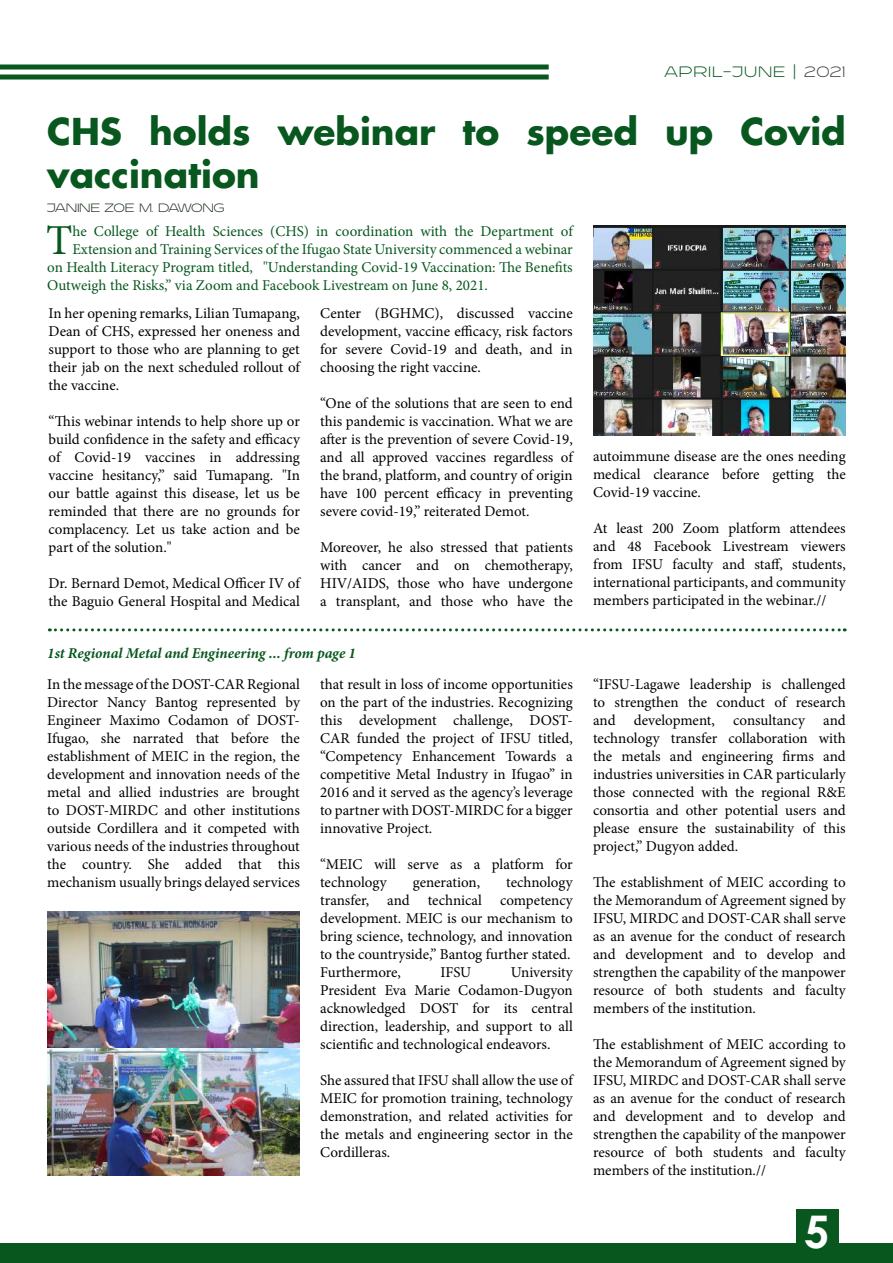
<style>
.page{position:relative;width:893px;height:1263px;background:#fff}
.page>*{position:absolute;margin:0;border:0;box-sizing:border-box;transform-origin:0 0}
.t1{font:700 45px "Century Gothic";color:#fff}
.t2{font:42.75px "Minion Pro";color:#07571e}
.t3{font:700 36px/43.2px "Futura LT";color:#07571e}
.t4{font:15px/18px "Minion Pro";color:#000;text-align:justify}
.t5{font:15px "Minion Pro";color:#07571e}
.t6{font:italic 700 15px "Minion Pro";letter-spacing:-.005em;color:#07571e}
.t7{font:200 15px "Resotho";letter-spacing:.1em;color:#07571e}
.t8{font:200 12px "Resotho";letter-spacing:.025em;color:#182916}
.s1{color:#434345}
</style>
<div class="page">
<div style="left:0;top:1243px;width:893px;height:20px;background:#07571e"></div>
<div style="left:796px;top:1209px;width:43px;height:54px;background:#07571e"></div>
<hr style="left:0;top:65px;width:549px;height:4px;background:#07571e">
<div style="left:0;top:75px;width:549px;height:5px;background:#07571e"></div>
<svg style="left:49px;top:628px;width:796px;height:3px"></svg>
<img style="left:593px;top:225px;width:253px;height:210px">
<img style="left:47px;top:1049px;width:253px;height:126px">
<img style="left:47px;top:912px;width:253px;height:135px">
<p class="t7" style="left:664px;top:64px;width:182px">APRIL-JUNE | <span class="s1">2021</span></p>
<h3 class="t3" style="left:47px;top:109px;width:800px">CHS holds webinar to speed up Covid vaccination</h3>
<p class="t8" style="left:47px;top:202px;width:178px">JANINE ZOE M. DAWONG</p>
<h2 class="t2" style="left:46px;top:211px;width:28px">T</h2>
<p class="t5" style="left:72px;top:221px;width:502px">he College of Health Sciences (CHS) in coordination with the Department of</p>
<p class="t5" style="left:72px;top:239px;width:502px">Extension and Training Services of the Ifugao State University commenced a webinar</p>
<p class="t5" style="left:47px;top:257px;width:527px">on Health Literacy Program titled, "Understanding Covid-19 Vaccination: The Benefits</p>
<p class="t5" style="left:47px;top:275px;width:442px">Outweigh the Risks,” via Zoom and Facebook Livestream on June 8, 2021.</p>
<p class="t4" style="left:49px;top:304px;width:253px">In her opening remarks, Lilian Tumapang, Dean of CHS, expressed her oneness and support to those who are planning to get their jab on the next scheduled rollout of the vaccine.</p>
<p class="t4" style="left:49px;top:412px;width:253px">“This webinar intends to help shore up or build confidence in the safety and efficacy of Covid-19 vaccines in addressing vaccine hesitancy,” said Tumapang. "In our battle against this disease, let us be reminded that there are no grounds for complacency. Let us take action and be part of the solution."</p>
<p class="t4" style="left:49px;top:574px;width:253px">Dr. Bernard Demot, Medical Officer IV of the Baguio General Hospital and Medical</p>
<p class="t4" style="left:320px;top:304px;width:254px">Center (BGHMC), discussed vaccine development, vaccine efficacy, risk factors for severe Covid-19 and death, and in choosing the right vaccine.</p>
<p class="t4" style="left:320px;top:394px;width:254px">“One of the solutions that are seen to end this pandemic is vaccination. What we are after is the prevention of severe Covid-19, and all approved vaccines regardless of the brand, platform, and country of origin have 100 percent efficacy in preventing severe covid-19,” reiterated Demot.</p>
<p class="t4" style="left:320px;top:538px;width:254px">Moreover, he also stressed that patients with cancer and on chemotherapy, HIV/AIDS, those who have undergone a transplant, and those who have the</p>
<p class="t4" style="left:593px;top:448px;width:254px">autoimmune disease are the ones needing medical clearance before getting the Covid-19 vaccine.</p>
<p class="t4" style="left:593px;top:520px;width:254px">At least 200 Zoom platform attendees and 48 Facebook Livestream viewers from IFSU faculty and staff, students, international participants, and community members participated in the webinar.//</p>
<p class="t6" style="left:47px;top:643px;width:310px">1st Regional Metal and Engineering ... from page 1</p>
<p class="t4" style="left:47px;top:676px;width:254px">In the message of the DOST-CAR Regional Director Nancy Bantog represented by Engineer Maximo Codamon of DOST-Ifugao, she narrated that before the establishment of MEIC in the region, the development and innovation needs of the metal and allied industries are brought to DOST-MIRDC and other institutions outside Cordillera and it competed with various needs of the industries throughout the country. She added that this mechanism usually brings delayed services</p>
<p class="t4" style="left:320px;top:676px;width:254px">that result in loss of income opportunities on the part of the industries. Recognizing this development challenge, DOST-CAR funded the project of IFSU titled, “Competency Enhancement Towards a competitive Metal Industry in Ifugao” in 2016 and it served as the agency’s leverage to partner with DOST-MIRDC for a bigger innovative Project.</p>
<p class="t4" style="left:320px;top:856px;width:254px">“MEIC will serve as a platform for technology</p>
<p class="t4" style="left:320px;top:874px;width:254px;text-align:left;text-indent:186px">technology transfer, and technical competency development. MEIC is our mechanism to bring science, technology, and innovation to the countryside,” Bantog further stated.<br>Furthermore,</p>
<p class="t4" style="left:413px;top:874px;width:69px">generation,</p>
<p class="t4" style="left:440px;top:964px;width:32px">IFSU</p>
<p class="t4" style="left:320px;top:964px;width:254px;text-indent:191px">University President Eva Marie Codamon-Dugyon acknowledged DOST for its central direction, leadership, and support to all scientific and technological endeavors.</p>
<p class="t4" style="left:320px;top:1072px;width:254px">She assured that IFSU shall allow the use of MEIC for promotion training, technology demonstration, and related activities for the metals and engineering sector in the Cordilleras.</p>
<p class="t4" style="left:593px;top:676px;width:254px">“IFSU-Lagawe leadership is challenged to strengthen the conduct of research and development, consultancy and technology transfer collaboration with the metals and engineering firms and industries universities in CAR particularly those connected with the regional R&amp;E consortia and other potential users and please ensure the sustainability of this project,” Dugyon added.</p>
<p class="t4" style="left:593px;top:874px;width:254px">The establishment of MEIC according to the Memorandum of Agreement signed by IFSU, MIRDC and DOST-CAR shall serve as an avenue for the conduct of research and development and to develop and strengthen the capability of the manpower resource of both students and faculty members of the institution.</p>
<p class="t4" style="left:593px;top:1036px;width:254px">The establishment of MEIC according to the Memorandum of Agreement signed by IFSU, MIRDC and DOST-CAR shall serve as an avenue for the conduct of research and development and to develop and strengthen the capability of the manpower resource of both students and faculty members of the institution.//</p>
<h1 class="t1" style="left:804px;top:1197px;width:27px">5</h1>
</div>
